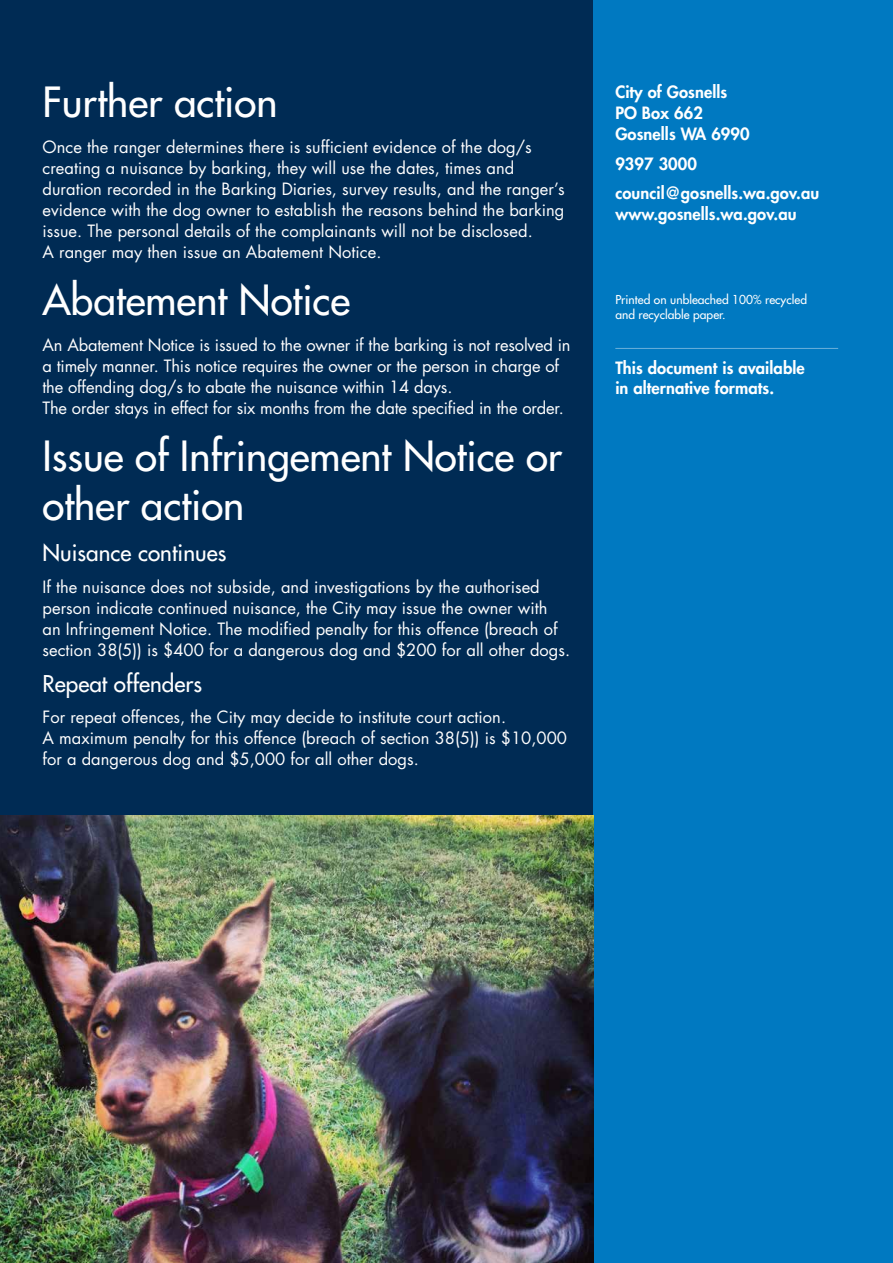
<style>
.page{position:relative;width:893px;height:1263px;background:#fff}
.page>*{position:absolute;margin:0;border:0;box-sizing:border-box;transform-origin:0 0}
.t1{font:40.5px/48.6px "Futura";color:#fff}
.t2{font:22.5px "Futura";color:#fff}
.t3{font:16.5px/21px "Futura";color:#fff}
.t4{font:800 16.5px/21px "Futura";letter-spacing:.005em;color:#fff}
.t5{font:12px/14.4px "Futura";color:#fff}
</style>
<div class="page">
<div style="left:0;top:0;width:605px;height:821px;background:#002b54"></div>
<div style="left:594px;top:0;width:299px;height:1263px;background:#0079c1"></div>
<hr style="left:615px;top:348px;width:223px;height:1px;background:#fff">
<img style="left:0;top:816px;width:593px;height:447px">
<h1 class="t1" style="left:43px;top:78px;width:236px">Further action</h1>
<p class="t3" style="left:43px;top:136px;width:524px">Once the ranger determines there is sufficient evidence of the dog/s creating a nuisance by barking, they will use the dates, times and duration recorded in the Barking Diaries, survey results, and the ranger’s evidence with the dog owner to establish the reasons behind the barking issue. The personal details of the complainants will not be disclosed.<br>A ranger may then issue an Abatement Notice.</p>
<h1 class="t1" style="left:43px;top:276px;width:309px">Abatement Notice</h1>
<p class="t3" style="left:43px;top:334px;width:530px">An Abatement Notice is issued to the owner if the barking is not resolved in a timely manner. This notice requires the owner or the person in charge of the offending dog/s to abate the nuisance within 14 days.<br>The order stays in effect for six months from the date specified in the order.</p>
<h1 class="t1" style="left:43px;top:432px;width:521px">Issue of Infringement Notice or other action</h1>
<h2 class="t2" style="left:43px;top:539px;width:185px">Nuisance continues</h2>
<p class="t3" style="left:43px;top:577px;width:529px">If the nuisance does not subside, and investigations by the authorised person indicate continued nuisance, the City may issue the owner with<br>an Infringement Notice. The modified penalty for this offence (breach of section 38(5)) is $400 for a dangerous dog and $200 for all other dogs.</p>
<h2 class="t2" style="left:43px;top:669px;width:161px">Repeat offenders</h2>
<p class="t3" style="left:43px;top:707px;width:526px">For repeat offences, the City may decide to institute court action.<br>A maximum penalty for this offence (breach of section 38(5)) is $10,000 for a dangerous dog and $5,000 for all other dogs.</p>
<p class="t4" style="left:615px;top:82px;width:136px">City of Gosnells<br>PO Box 662<br>Gosnells WA 6990</p>
<p class="t4" style="left:615px;top:149px;width:205px;line-height:29.5px">9397 3000 council@gosnells.wa.gov.au</p>
<p class="t4" style="left:615px;top:204px;width:183px">www.gosnells.wa.gov.au</p>
<p class="t5" style="left:615px;top:293px;width:193px">Printed on unbleached 100% recycled and recyclable paper.</p>
<p class="t4" style="left:615px;top:358px;width:191px;line-height:19.8px">This document is available in alternative formats.</p>
</div>
